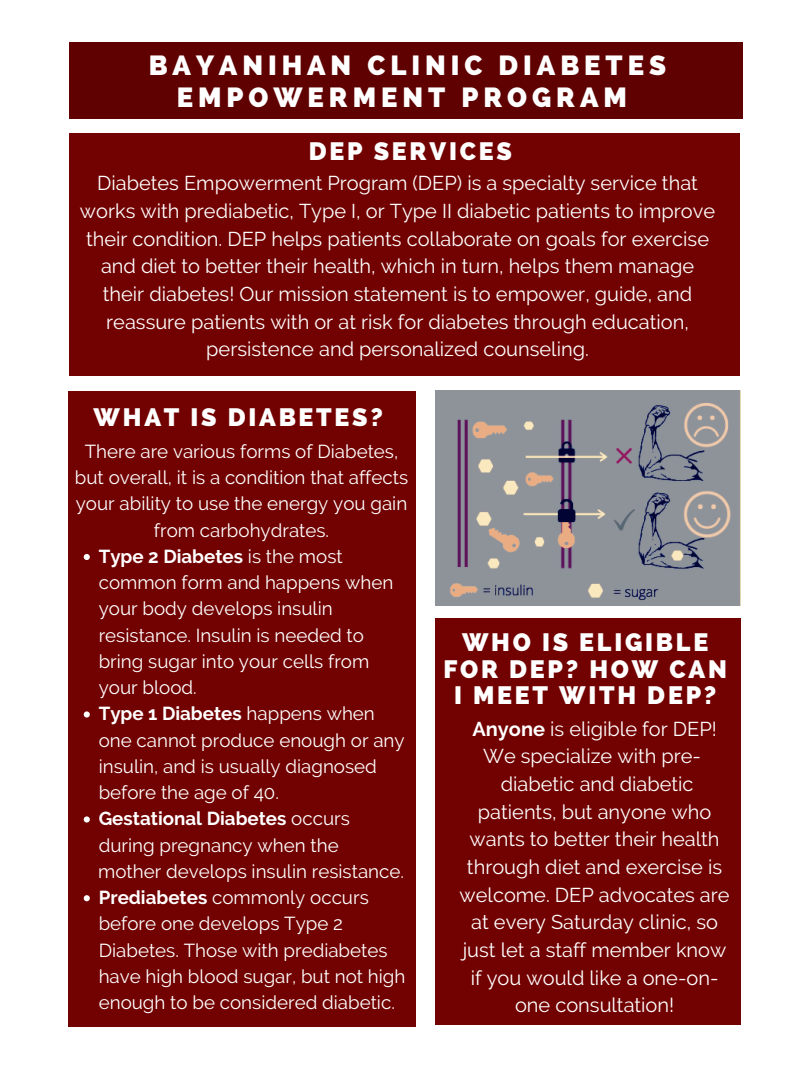
<style>
.page{position:relative;width:810px;height:1080px;background:#fff}
.page>*{position:absolute;margin:0;border:0;box-sizing:border-box;transform-origin:0 0}
.t1{font:800 27.5px/32.2px "Raleway";letter-spacing:.18em;color:#fff;text-align:center}
.t2{font:800 25px/26.4px "Raleway";letter-spacing:.11em;color:#fff;text-align:center}
.t3{font:20px/27.6px "Raleway";color:#fff;text-align:center}
.t4{font:18.75px/26.2px "Raleway";color:#fff}
.s1{font-weight:700}
</style>
<div class="page">
<div style="left:69px;top:133px;width:671px;height:242px;background:#720101"></div>
<div style="left:435px;top:618px;width:306px;height:407px;background:#720101"></div>
<div style="left:68px;top:391px;width:348px;height:635px;background:#720101"></div>
<svg style="left:84px;top:554px;width:6px;height:6px"></svg>
<svg style="left:84px;top:711px;width:6px;height:7px"></svg>
<svg style="left:84px;top:816px;width:6px;height:7px"></svg>
<svg style="left:84px;top:895px;width:6px;height:6px"></svg>
<img style="left:435px;top:391px;width:305px;height:215px">
<div style="left:69px;top:42px;width:673px;height:76px;background:#5f0101"></div>
<h1 class="t1" style="left:149px;top:49px;width:519px">BAYANIHAN CLINIC DIABETES<br>EMPOWERMENT PROGRAM</h1>
<p class="t2" style="left:309px;top:137px;width:205px">DEP SERVICES</p>
<p class="t3" style="left:80px;top:170px;width:637px">Diabetes Empowerment Program (DEP) is a specialty service that works with prediabetic, Type I, or Type II diabetic patients to improve their condition. DEP helps patients collaborate on goals for exercise and diet to better their health, which in turn, helps them manage their diabetes! Our mission statement is to empower, guide, and reassure patients with or at risk for diabetes through education, persistence and personalized counseling.</p>
<p class="t2" style="left:94px;top:404px;width:291px">WHAT IS DIABETES?</p>
<p class="t4" style="left:75px;top:438px;width:335px;text-align:center">There are various forms of Diabetes, but overall, it is a condition that affects your ability to use the energy you gain from carbohydrates.</p>
<p class="t4" style="left:99px;top:543px;width:308px"><span class="s1">Type 2 Diabetes</span> is the most common form and happens when your body develops insulin resistance. Insulin is needed to bring sugar into your cells from your blood.<br><span class="s1">Type 1 Diabetes</span> happens when one cannot produce enough or any insulin, and is usually diagnosed before the age of 40.<br><span class="s1">Gestational Diabetes</span> occurs during pregnancy when the</p>
<p class="t4" style="left:99px;top:884px;width:308px"><span class="s1">Prediabetes</span> commonly occurs before one develops Type 2<br>Diabetes. Those with prediabetes have high blood sugar, but not high enough to be considered diabetic.</p>
<p class="t4" style="left:98px;top:858px;width:307px">mother develops insulin resistance.</p>
<p class="t2" style="left:443px;top:629px;width:285px">WHO IS ELIGIBLE<br>FOR DEP? HOW CAN<br>I MEET WITH DEP?</p>
<p class="t3" style="left:460px;top:715px;width:271px"><span class="s1">Anyone</span> is eligible for DEP!<br>We specialize with pre&shy;diabetic and diabetic patients, but anyone who wants to better their health through diet and exercise is welcome. DEP advocates are at every Saturday clinic, so just let a staff member know if you would like a one-on&shy;one consultation!</p>
</div>
